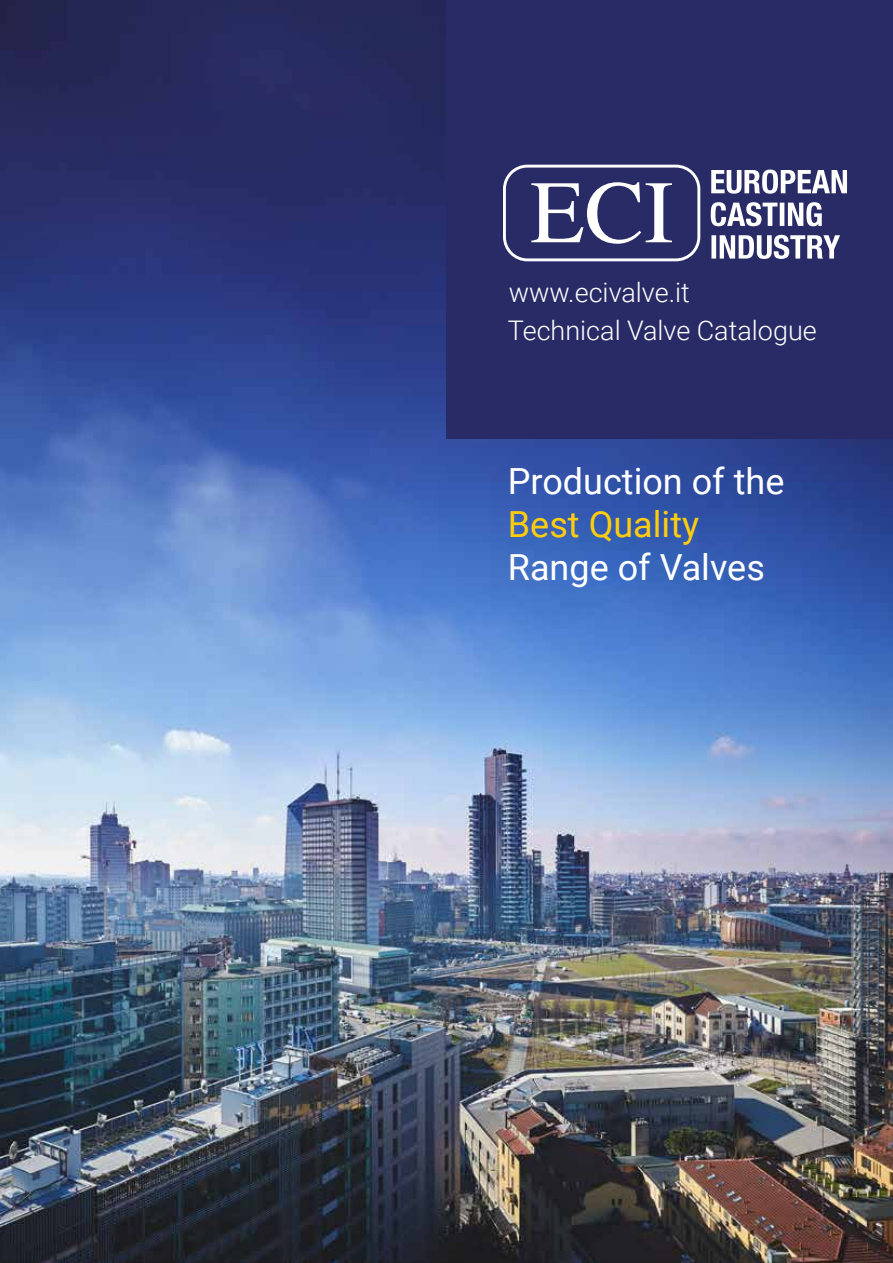
<style>
.page{position:relative;width:893px;height:1263px;background:#fff}
.page>*{position:absolute;margin:0;border:0;box-sizing:border-box;transform-origin:0 0}
.t1{font:36px "Roboto";color:#fff}
.t2{font:36px "Roboto";color:#ffcd0d}
.t3{font:300 27px/38.4px "Roboto";color:#fff}
</style>
<div class="page">
<img style="left:0;top:0;width:893px;height:1263px">
<div style="left:446px;top:0;width:447px;height:439px;background:#292b66"></div>
<svg style="left:503px;top:165px;width:344px;height:96px"></svg>
<p class="t3" style="left:508px;top:272px;width:310px">www.ecivalve.it<br>Technical Valve Catalogue</p>
<h1 class="t1" style="left:508px;top:456px;width:278px">Production of the</h1>
<h1 class="t2" style="left:508px;top:499px;width:193px">Best Quality</h1>
<h1 class="t1" style="left:508px;top:542px;width:259px">Range of Valves</h1>
</div>
